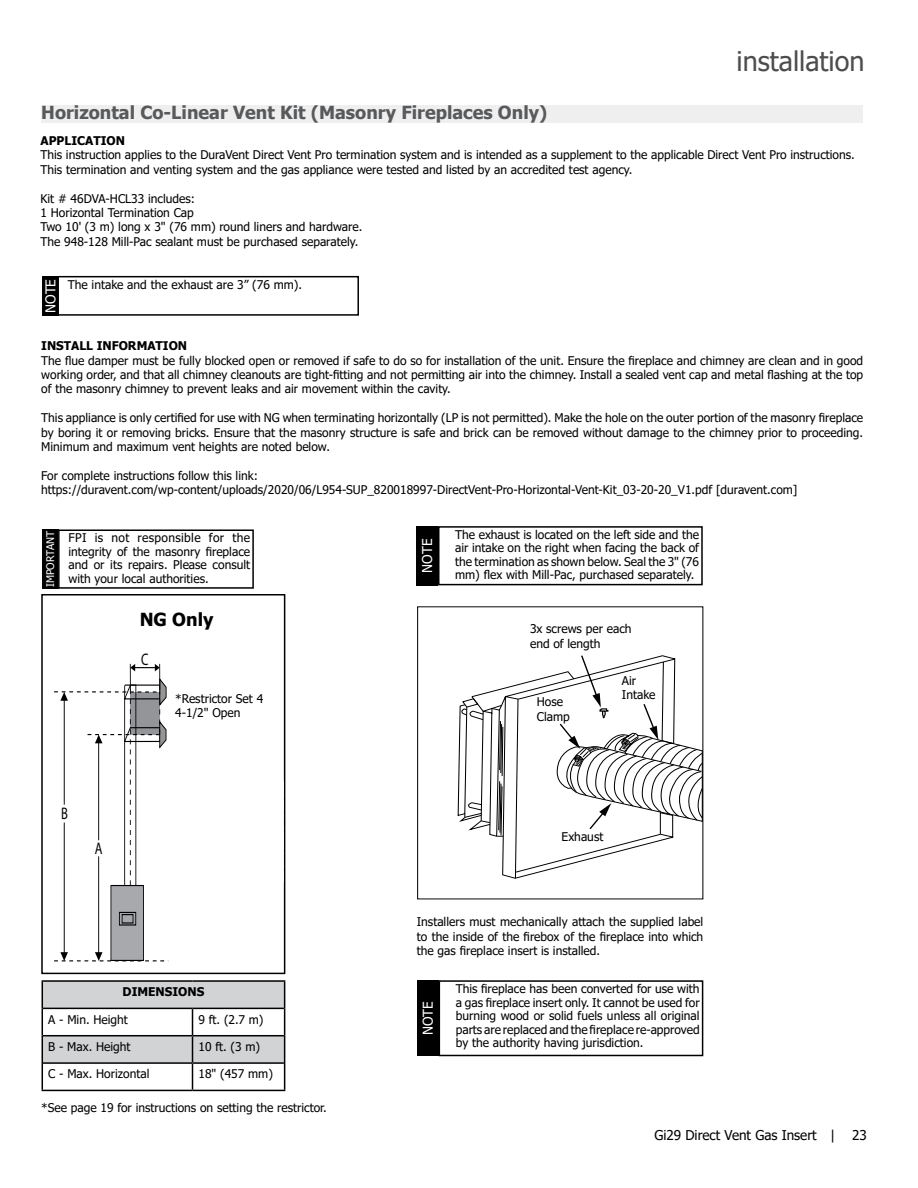
<style>
.page{position:relative;width:918px;height:1188px;background:#fff}
.page>*{position:absolute;margin:0;border:0;box-sizing:border-box;transform-origin:0 0}
.t1{font:27px "Tahoma";color:#4d4d4f}
.t2{font:25.2px "Arial";color:#000;scale:.75 1}
.t3{font:700 18px "Tahoma";color:#58595b}
.t4{font:700 18px "Tahoma";color:#000}
.t5{font:16.8px "Myriad Pro";color:#000;scale:.75 1}
.t6{font:13.5px "Tahoma";color:#000}
.t7{font:13.5px "Tahoma";color:#fff}
.t8{font:12px/14.4px "Tahoma";color:#000}
.t9{font:700 12px "Tahoma";color:#000}
.t10{font:10.5px "Tahoma";color:#fff}
</style>
<div class="page">
<div style="left:41px;top:105px;width:822px;height:17px;background:#efeff0"></div>
<div style="left:42px;top:276px;width:17px;height:40px;background:#000"></div>
<div style="left:57px;top:276px;width:302px;height:40px;border:2px solid #000"></div>
<svg style="left:457px;top:655px;width:244px;height:224px"></svg>
<div style="left:417px;top:607px;width:286px;height:292px;border:1px solid #000"></div>
<div style="left:416px;top:526px;width:22px;height:59px;background:#000"></div>
<div style="left:438px;top:526px;width:265px;height:59px;border:2px solid #000"></div>
<hr style="left:42px;top:1090px;width:151px;height:1px;background:#000">
<hr style="left:193px;top:1090px;width:92px;height:1px;background:#000">
<hr style="left:42px;top:980px;width:151px;height:2px;background:#000">
<hr style="left:193px;top:980px;width:92px;height:2px;background:#000">
<svg style="left:42px;top:981px;width:243px;height:109px"></svg>
<svg style="left:54px;top:664px;width:114px;height:297px"></svg>
<div style="left:41px;top:594px;width:244px;height:380px;border:2px solid #000"></div>
<div style="left:222px;top:781px;width:62px;height:101px;background:#fff"></div>
<div style="left:417px;top:980px;width:22px;height:76px;background:#000"></div>
<div style="left:439px;top:980px;width:264px;height:76px;border:2px solid #000"></div>
<div style="left:42px;top:529px;width:16px;height:60px;background:#000"></div>
<div style="left:58px;top:529px;width:196px;height:60px;border:2px solid #000"></div>
<h1 class="t1" style="left:737px;top:43px;width:130px">installation</h1>
<h3 class="t3" style="left:41px;top:100px;width:508px">Horizontal Co-Linear Vent Kit (Masonry Fireplaces Only)</h3>
<p class="t9" style="left:40px;top:132px;width:86px">APPLICATION</p>
<p class="t8" style="left:40px;top:148px;width:816px">This instruction applies to the DuraVent Direct Vent Pro termination system and is intended as a supplement to the applicable Direct Vent Pro instructions.<br>This termination and venting system and the gas appliance were tested and listed by an accredited test agency.</p>
<p class="t8" style="left:40px;top:192px;width:323px">Kit # 46DVA-HCL33 includes:<br>1 Horizontal Termination Cap<br>Two 10' (3 m) long x 3" (76 mm) round liners and hardware.<br>The 948-128 Mill-Pac sealant must be purchased separately.</p>
<p class="t7" style="left:42px;top:313px;width:35px;rotate:-90deg">NOTE</p>
<p class="t8" style="left:68px;top:278px;width:236px">The intake and the exhaust are 3” (76 mm).</p>
<p class="t9" style="left:41px;top:337px;width:147px">INSTALL INFORMATION</p>
<p class="t8" style="left:41px;top:354px;width:824px;text-align:justify">The flue damper must be fully blocked open or removed if safe to do so for installation of the unit. Ensure the fireplace and chimney are clean and in good working order, and that all chimney cleanouts are tight-fitting and not permitting air into the chimney. Install a sealed vent cap and metal flashing at the top of the masonry chimney to prevent leaks and air movement within the cavity.</p>
<p class="t8" style="left:41px;top:411px;width:824px;text-align:justify">This appliance is only certified for use with NG when terminating horizontally (LP is not permitted). Make the hole on the outer portion of the masonry fireplace by boring it or removing bricks. Ensure that the masonry structure is safe and brick can be removed without damage to the chimney prior to proceeding.<br>Minimum and maximum vent heights are noted below.</p>
<p class="t8" style="left:41px;top:469px;width:758px">For complete instructions follow this link: https://duravent.com/wp-content/uploads/2020/06/L954-SUP_820018997-DirectVent-Pro-Horizontal-Vent-Kit_03-20-20_V1.pdf [duravent.com]</p>
<p class="t10" style="left:43px;top:587px;width:58px;rotate:-90deg">IMPORTANT</p>
<p class="t8" style="left:68px;top:532px;width:183px;line-height:13.5px;text-align:justify">FPI is not responsible for the integrity of the masonry fireplace and or its repairs. Please consult with your local authorities.</p>
<h2 class="t2" style="left:130px;top:595px;width:39px">NG</h2>
<h3 class="t4" style="left:140px;top:606px;width:75px">NG Only</h3>
<h3 class="t5" style="left:141px;top:649px;width:11px">C</h3>
<p class="t7" style="left:418px;top:573px;width:35px;rotate:-90deg">NOTE</p>
<p class="t8" style="left:455px;top:529px;width:245px;line-height:13.5px;text-align:justify">The exhaust is located on the left side and the air intake on the right when facing the back of the termination as shown below. Seal the 3" (76 mm) flex with Mill-Pac, purchased separately.</p>
<p class="t8" style="left:530px;top:623px;width:103px">3x screws per each end of length</p>
<h3 class="t5" style="left:61px;top:803px;width:11px">B</h3>
<h3 class="t5" style="left:95px;top:838px;width:12px">A</h3>
<p class="t8" style="left:175px;top:692px;width:90px">*Restrictor Set 4<br>4-1/2" Open</p>
<p class="t8" style="left:537px;top:695px;width:34px">Hose<br>Clamp</p>
<p class="t8" style="left:622px;top:674px;width:35px">Air<br>Intake</p>
<p class="t8" style="left:562px;top:830px;width:43px">Exhaust</p>
<p class="t8" style="left:417px;top:915px;width:288px;text-align:justify">Installers must mechanically attach the supplied label to the inside of the firebox of the fireplace into which the gas fireplace insert is installed.</p>
<p class="t9" style="left:123px;top:983px;width:83px">DIMENSIONS</p>
<p class="t8" style="left:48px;top:1013px;width:81px">A - Min. Height</p>
<p class="t8" style="left:199px;top:1013px;width:66px">9 ft. (2.7 m)</p>
<p class="t8" style="left:48px;top:1040px;width:84px">B - Max. Height</p>
<p class="t8" style="left:199px;top:1040px;width:63px">10 ft. (3 m)</p>
<p class="t8" style="left:48px;top:1067px;width:103px">C - Max. Horizontal</p>
<p class="t8" style="left:199px;top:1067px;width:76px">18" (457 mm)</p>
<p class="t8" style="left:41px;top:1101px;width:287px">*See page 19 for instructions on setting the restrictor.</p>
<p class="t7" style="left:419px;top:1035px;width:35px;rotate:-90deg">NOTE</p>
<p class="t8" style="left:456px;top:983px;width:245px;line-height:13.5px;text-align:justify">This fireplace has been converted for use with a gas fireplace insert only. It cannot be used for burning wood or solid fuels unless all original parts are replaced and the fireplace re-approved by the authority having jurisdiction.</p>
<p class="t6" style="left:654px;top:1126px;width:182px">Gi29 Direct Vent Gas Insert |</p>
<p class="t6" style="left:852px;top:1126px;width:16px">23</p>
</div>
